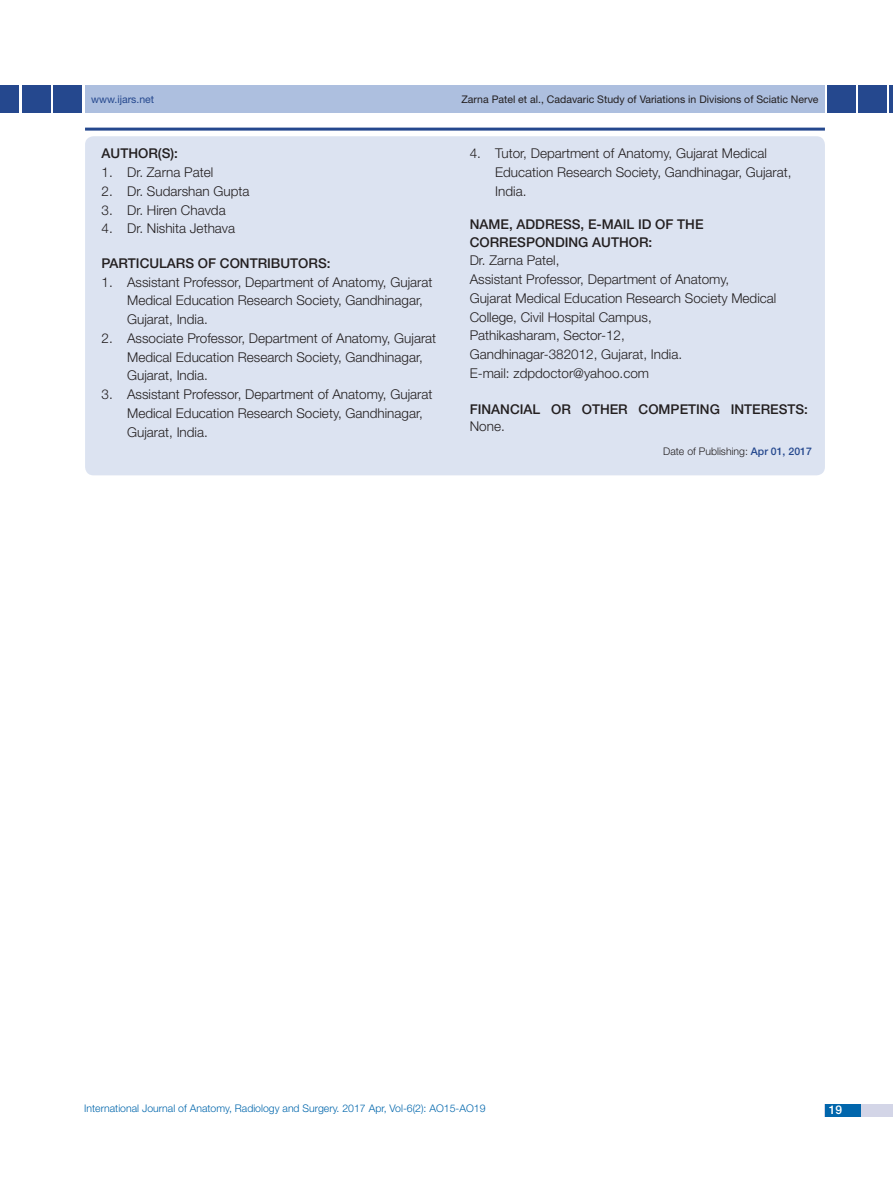
<style>
.page{position:relative;width:893px;height:1191px;background:#fff}
.page>*{position:absolute;margin:0;border:0;box-sizing:border-box;transform-origin:0 0}
.t1{font:300 13.5px/18.8px "Helvetica Neue";color:#231f20}
.t2{font:500 13.5px "Helvetica Neue";color:#231f20}
.t3{font:500 12px "Helvetica Neue";color:#fff}
.t4{font:300 10.5px "Helvetica Neue";color:#0166ac}
.t5{font:10.5px "Helvetica Neue";color:#231f20}
.t6{font:300 10.5px "Helvetica Neue";color:#231f20}
.t7{font:10.5px "Helvetica Neue";color:#25488e}
.s1{font-weight:500;color:#25488e}
</style>
<div class="page">
<div style="left:85px;top:85px;width:740px;height:28px;background:#adbfdf"></div>
<div style="left:0;top:85px;width:19px;height:28px;background:#25488e"></div>
<div style="left:22px;top:85px;width:29px;height:28px;background:#25488e"></div>
<hr style="left:889px;top:85px;width:4px;height:28px;background:#25488e">
<div style="left:858px;top:85px;width:29px;height:28px;background:#25488e"></div>
<div style="left:825px;top:1103px;width:68px;height:13px;background:#d3d5e7"></div>
<div style="left:825px;top:1103px;width:35px;height:13px;background:#0166ac"></div>
<div style="left:53px;top:85px;width:29px;height:28px;background:#25488e"></div>
<div style="left:827px;top:85px;width:29px;height:28px;background:#25488e"></div>
<hr style="left:85px;top:128px;width:740px;height:3px;background:#25488e">
<div style="left:85px;top:136px;width:740px;height:339px;background:#dce3f1;border-radius:9px"></div>
<p class="t7" style="left:91px;top:93px;width:64px">www.ijars.net</p>
<p class="t5" style="left:462px;top:93px;width:359px">Zarna Patel et al., Cadavaric Study of Variations in Divisions of Sciatic Nerve</p>
<p class="t2" style="left:102px;top:145px;width:19px">AUTH</p>
<p class="t2" style="left:138px;top:145px;width:41px">OR(S):</p>
<p class="t1" style="left:102px;top:163px;width:113px">1. Dr. Zarna Patel</p>
<p class="t1" style="left:102px;top:181px;width:149px">2. Dr. Sudarshan Gupta</p>
<p class="t1" style="left:102px;top:200px;width:126px">3. Dr. Hiren Chavda</p>
<p class="t1" style="left:102px;top:219px;width:135px">4. Dr. Nishita Jethava</p>
<p class="t2" style="left:102px;top:255px;width:147px">PARTI CULARS OF CONTRI</p>
<p class="t2" style="left:271px;top:255px;width:61px">BUTORS:</p>
<p class="t1" style="left:127px;top:272px;width:307px;text-indent:-26px">1. Assistant Professor, Department of Anatomy, Gujarat<br>Medical Education Research Society, Gandhinagar,<br>Gujarat, India.</p>
<p class="t1" style="left:127px;top:328px;width:311px;text-indent:-26px">2. Associate Professor, Department of Anatomy, Gujarat<br>Medical Education Research Society, Gandhinagar,<br>Gujarat, India.</p>
<p class="t1" style="left:127px;top:385px;width:307px;text-indent:-26px">3. Assistant Professor, Department of Anatomy, Gujarat<br>Medical Education Research Society, Gandhinagar,<br>Gujarat, India.</p>
<p class="t1" style="left:495px;top:144px;width:298px;text-indent:-26px">4. Tutor, Department of Anatomy, Gujarat Medical<br>Education Research Society, Gandhinagar, Gujarat,<br>India.</p>
<p class="t2" style="left:470px;top:216px;width:66px">NAME, ADDRE</p>
<p class="t2" style="left:563px;top:216px;width:124px">SS, E-MAIL ID OF THE</p>
<p class="t2" style="left:470px;top:234px;width:30px">CORRE</p>
<p class="t2" style="left:517px;top:234px;width:37px">SPONDIN</p>
<p class="t2" style="left:578px;top:234px;width:33px">G AUTH</p>
<p class="t2" style="left:629px;top:234px;width:25px">OR:</p>
<p class="t1" style="left:470px;top:251px;width:91px">Dr. Zarna Patel,</p>
<p class="t1" style="left:470px;top:270px;width:261px">Assistant Professor, Department of Anatomy,</p>
<p class="t1" style="left:470px;top:288px;width:308px">Gujarat Medical Education Research Society Medical<br>College, Civil Hospital Campus,</p>
<p class="t1" style="left:470px;top:326px;width:157px">Pathikasharam, Sector-12,</p>
<p class="t1" style="left:470px;top:345px;width:214px">Gandhinagar-382012, Gujarat, India.</p>
<p class="t1" style="left:470px;top:363px;width:181px">E-mail: zdpdoctor@yahoo.com</p>
<p class="t2" style="left:470px;top:401px;width:133px">FINANCIAL OR OTHER</p>
<p class="t2" style="left:639px;top:401px;width:50px">COMPETIN</p>
<p class="t2" style="left:710px;top:401px;width:30px">G INTERE</p>
<p class="t2" style="left:779px;top:401px;width:31px">STS:</p>
<p class="t1" style="left:470px;top:417px;width:37px">None.</p>
<p class="t6" style="left:663px;top:444px;width:150px">Date of Publishing: <span class="s1">APR 01, 2017</span></p>
<p class="t4" style="left:84px;top:1101px;width:403px">International Journal of Anatomy, Radiology and Surgery. 2017 Apr, Vol-6(2): AO15-AO19</p>
<p class="t3" style="left:829px;top:1102px;width:15px">19</p>
</div>
